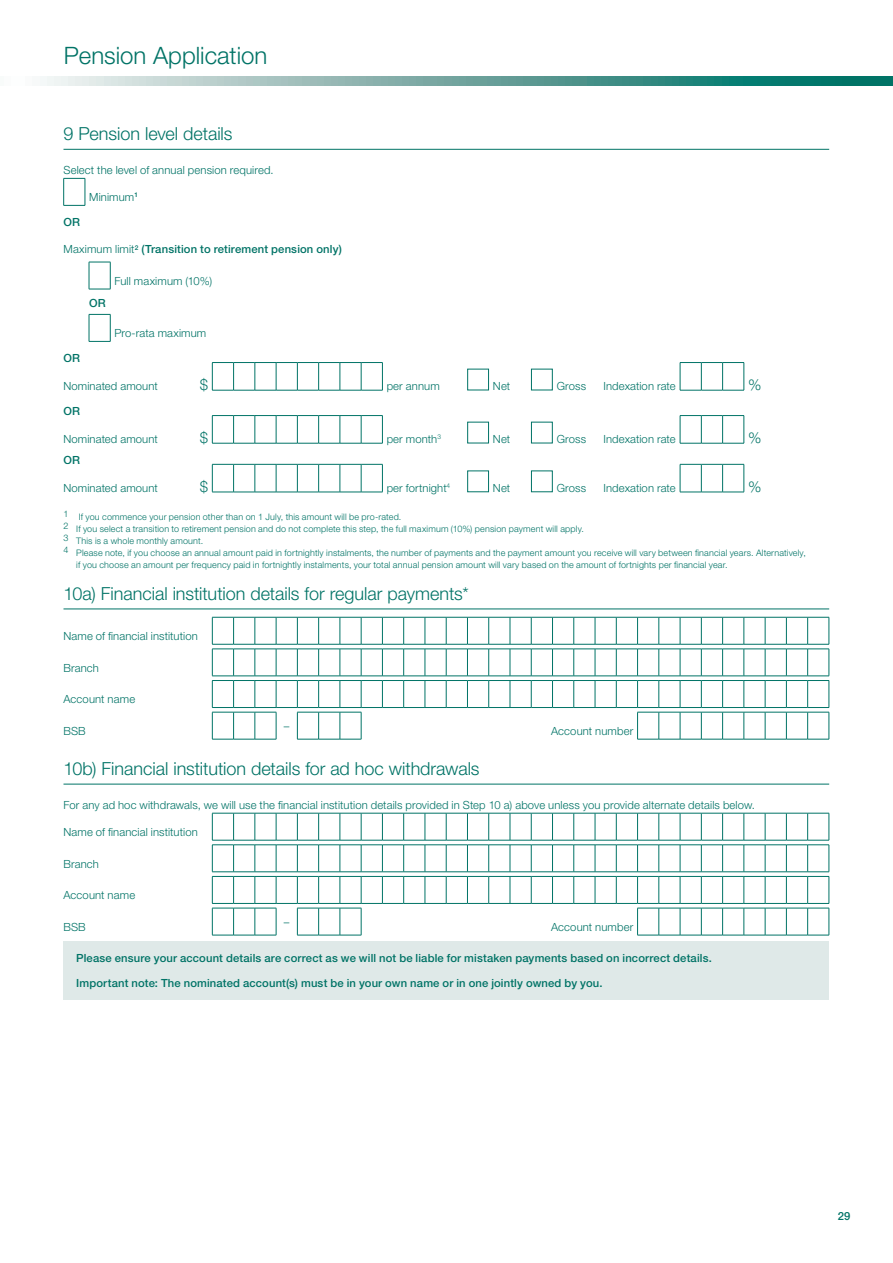
<style>
.page{position:relative;width:893px;height:1263px;background:#fff}
.page>*{position:absolute;margin:0;border:0;box-sizing:border-box;transform-origin:0 0}
.t1{font:300 24px "Helvetica Neue LT Std";color:#007366}
.t2{font:300 18px "Helvetica Neue LT Std";letter-spacing:-.005em;color:#007366}
.t3{font:300 15px "Helvetica Neue LT Std";color:#007366}
.t4{font:300 11.25px "Helvetica Neue LT Std";letter-spacing:.01em;color:#007366}
.t5{font:500 11.25px "Helvetica Neue LT Std";letter-spacing:.015em;color:#007366}
.t6{font:300 9px "Helvetica Neue LT Std";letter-spacing:.02em;color:#007366}
.s1{font-weight:300}
</style>
<div class="page">
<svg style="left:40px;top:77px;width:853px;height:8px;background:#6ca7a1"></svg>
<hr style="left:63px;top:149px;width:766px;height:1px;background:#007366">
<hr style="left:63px;top:608px;width:766px;height:1px;background:#007366">
<hr style="left:63px;top:784px;width:766px;height:1px;background:#007366">
<svg style="left:63px;top:178px;width:23px;height:28px"></svg>
<svg style="left:88px;top:262px;width:23px;height:28px"></svg>
<svg style="left:88px;top:314px;width:23px;height:28px"></svg>
<svg style="left:211px;top:362px;width:534px;height:29px"></svg>
<div style="left:467px;top:369px;width:22px;height:21px;background:#fff;border:1px solid #007366"></div>
<div style="left:531px;top:369px;width:21px;height:21px;background:#fff"></div>
<svg style="left:211px;top:415px;width:534px;height:29px"></svg>
<div style="left:467px;top:422px;width:22px;height:21px;background:#fff;border:1px solid #007366"></div>
<div style="left:531px;top:422px;width:21px;height:21px;background:#fff"></div>
<svg style="left:211px;top:464px;width:534px;height:29px"></svg>
<div style="left:467px;top:471px;width:22px;height:21px;background:#fff;border:1px solid #007366"></div>
<div style="left:531px;top:471px;width:21px;height:21px;background:#fff"></div>
<svg style="left:211px;top:617px;width:619px;height:123px"></svg>
<svg style="left:211px;top:813px;width:619px;height:123px"></svg>
<div style="left:63px;top:941px;width:766px;height:59px;background:#dfe9e8"></div>
<h1 class="t1" style="left:64px;top:41px;width:205px">Pension Application</h1>
<h2 class="t2" style="left:63px;top:123px;width:171px">9 Pension level details</h2>
<p class="t4" style="left:63px;top:163px;width:212px">Select the level of annual pension required.</p>
<p class="t4" style="left:89px;top:190px;width:50px">Minimum<sup>1</sup></p>
<p class="t5" style="left:63px;top:216px;width:18px">OR</p>
<p class="t5" style="left:63px;top:243px;width:280px"><span class="s1">Maximum limit</span><sup>2</sup> (Transition to retirement pension only)</p>
<p class="t4" style="left:115px;top:274px;width:99px">Full maximum (10%)</p>
<p class="t5" style="left:89px;top:296px;width:18px">OR</p>
<p class="t4" style="left:115px;top:326px;width:93px">Pro-rata maximum</p>
<p class="t5" style="left:64px;top:352px;width:18px">OR</p>
<p class="t4" style="left:63px;top:379px;width:96px">Nominated amount</p>
<h3 class="t3" style="left:200px;top:376px;width:10px">$</h3>
<p class="t4" style="left:387px;top:379px;width:55px">per annum</p>
<p class="t4" style="left:493px;top:379px;width:19px">Net</p>
<p class="t4" style="left:557px;top:379px;width:31px">Gross</p>
<p class="t4" style="left:603px;top:379px;width:74px">Indexation rate</p>
<h3 class="t3" style="left:748px;top:376px;width:15px">%</h3>
<p class="t5" style="left:63px;top:405px;width:18px">OR</p>
<p class="t4" style="left:63px;top:432px;width:96px">Nominated amount</p>
<h3 class="t3" style="left:200px;top:429px;width:10px">$</h3>
<p class="t4" style="left:387px;top:432px;width:56px">per month<sup>3</sup></p>
<p class="t4" style="left:493px;top:432px;width:19px">Net</p>
<p class="t4" style="left:557px;top:432px;width:31px">Gross</p>
<p class="t4" style="left:603px;top:432px;width:74px">Indexation rate</p>
<h3 class="t3" style="left:748px;top:429px;width:15px">%</h3>
<p class="t5" style="left:63px;top:453px;width:18px">OR</p>
<p class="t4" style="left:63px;top:481px;width:96px">Nominated amount</p>
<h3 class="t3" style="left:200px;top:477px;width:10px">$</h3>
<p class="t4" style="left:387px;top:481px;width:65px">per fortnight<sup>4</sup></p>
<p class="t4" style="left:493px;top:481px;width:19px">Net</p>
<p class="t4" style="left:557px;top:481px;width:31px">Gross</p>
<p class="t4" style="left:603px;top:481px;width:74px">Indexation rate</p>
<h3 class="t3" style="left:748px;top:477px;width:15px">%</h3>
<p class="t6" style="left:63px;top:512px;width:339px">1 If you commence your pension other than on 1 July, this amount will be pro-rated.</p>
<p class="t6" style="left:63px;top:524px;width:522px">2 If you select a transition to retirement pension and do not complete this step, the full maximum (10%) pension payment will apply.</p>
<p class="t6" style="left:63px;top:536px;width:141px">3 This is a whole monthly amount.</p>
<p class="t6" style="left:63px;top:548px;width:744px">4 Please note, if you choose an annual amount paid in fortnightly instalments, the number of payments and the payment amount you receive will vary between financial years. Alternatively,</p>
<p class="t6" style="left:76px;top:560px;width:653px">if you choose an amount per frequency paid in fortnightly instalments, your total annual pension amount will vary based on the amount of fortnights per financial year.</p>
<h2 class="t2" style="left:63px;top:583px;width:407px">10a) Financial institution details for regular payments*</h2>
<p class="t4" style="left:63px;top:629px;width:136px">Name of financial institution</p>
<p class="t4" style="left:63px;top:661px;width:37px">Branch</p>
<p class="t4" style="left:63px;top:692px;width:73px">Account name</p>
<p class="t4" style="left:63px;top:724px;width:24px">BSB</p>
<p class="t4" style="left:284px;top:719px;width:7px">–</p>
<p class="t4" style="left:551px;top:724px;width:84px">Account number</p>
<h2 class="t2" style="left:63px;top:758px;width:418px">10b) Financial institution details for ad hoc withdrawals</h2>
<p class="t4" style="left:63px;top:798px;width:693px">For any ad hoc withdrawals, we will use the financial institution details provided in Step 10 a) above unless you provide alternate details below.</p>
<p class="t4" style="left:63px;top:825px;width:136px">Name of financial institution</p>
<p class="t4" style="left:63px;top:857px;width:37px">Branch</p>
<p class="t4" style="left:63px;top:888px;width:73px">Account name</p>
<p class="t4" style="left:63px;top:920px;width:24px">BSB</p>
<p class="t4" style="left:284px;top:915px;width:7px">–</p>
<p class="t4" style="left:551px;top:920px;width:84px">Account number</p>
<p class="t5" style="left:76px;top:951px;width:637px">Please ensure your account details are correct as we will not be liable for mistaken payments based on incorrect details.</p>
<p class="t5" style="left:76px;top:976px;width:528px">Important note: The nominated account(s) must be in your own name or in one jointly owned by you.</p>
<p class="t5" style="left:838px;top:1210px;width:14px">29</p>
</div>
